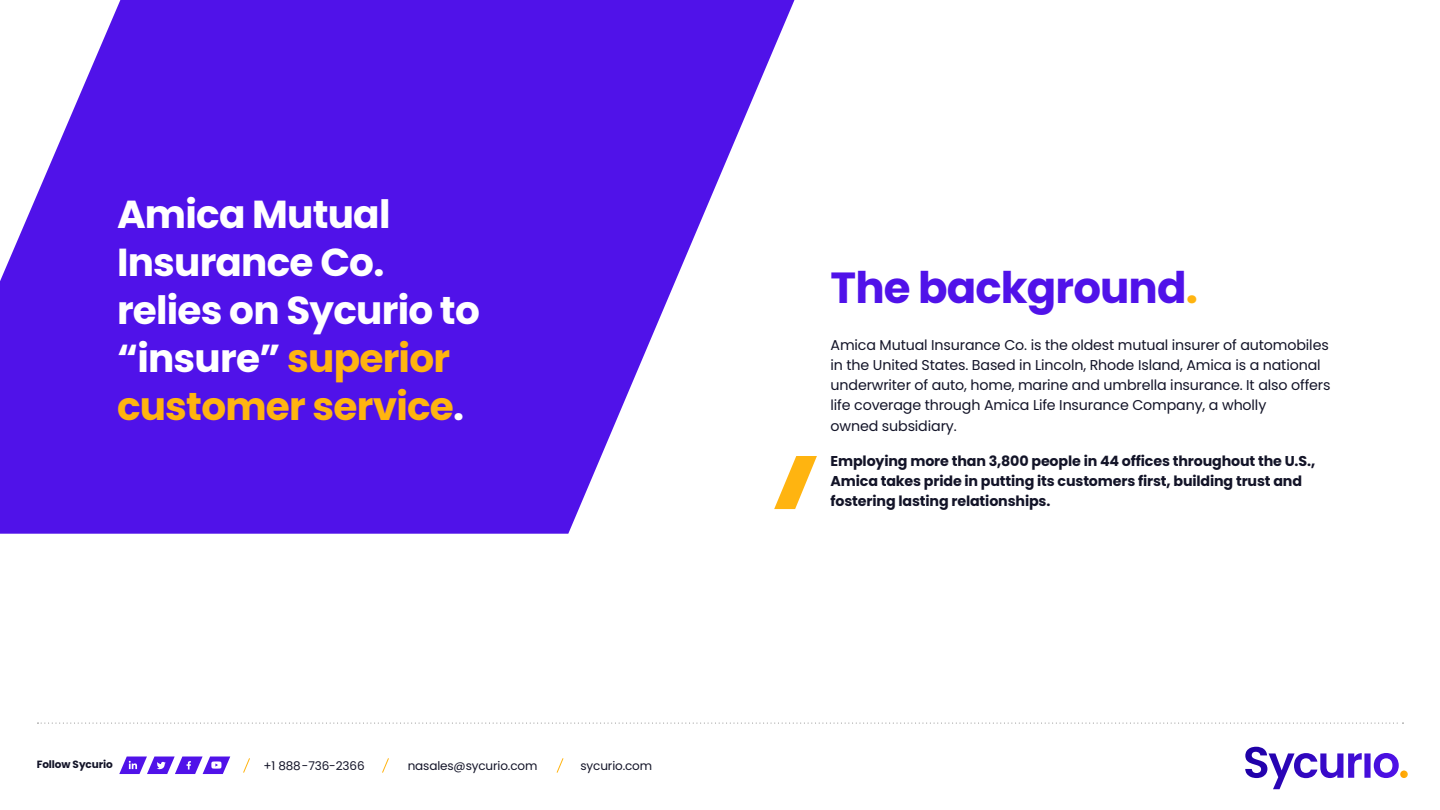
<style>
.page{position:relative;width:1440px;height:810px;background:#fff}
.page>*{position:absolute;margin:0;border:0;box-sizing:border-box;transform-origin:0 0}
.t1{font:700 43.5px "Poppins";letter-spacing:-.02em;color:#5012e9}
.t2{font:700 39px/48px "Poppins";letter-spacing:-.02em;color:#fff}
.t3{font:14.25px/20.2px "Poppins";letter-spacing:-.01em;color:#131428}
.t4{font:700 14.25px/20.2px "Poppins";letter-spacing:-.01em;color:#131428}
.t5{font:12px "Poppins";letter-spacing:-.01em;color:#131428}
.t6{font:700 10.5px "Poppins";letter-spacing:-.01em;color:#131428}
.s1{color:#ffb410}
</style>
<div class="page">
<svg style="left:0;top:0;width:794px;height:534px;fill:#5012e9"></svg>
<svg style="left:38px;top:723px;width:1365px;height:1px"></svg>
<svg style="left:382px;top:758px;width:7px;height:15px"></svg>
<svg style="left:243px;top:758px;width:7px;height:15px"></svg>
<svg style="left:556px;top:758px;width:8px;height:15px"></svg>
<svg style="left:119px;top:757px;width:111px;height:17px"></svg>
<svg style="left:774px;top:456px;width:43px;height:53px"></svg>
<svg style="left:1245px;top:747px;width:163px;height:42px"></svg>
<h2 class="t2" style="left:117px;top:191px;width:364px">Amica Mutual<br>Insurance Co. relies on Sycurio to “insure” <span class="s1">superior customer service</span>.</h2>
<p class="t6" style="left:37px;top:759px;width:78px">Follow Sycurio</p>
<p class="t5" style="left:263px;top:759px;width:103px">+1 888-736-2366</p>
<p class="t5" style="left:408px;top:759px;width:131px">nasales@sycurio.com</p>
<p class="t5" style="left:580px;top:759px;width:73px">sycurio.com</p>
<h1 class="t1" style="left:831px;top:263px;width:369px">The background<span class="s1">.</span></h1>
<p class="t3" style="left:831px;top:335px;width:501px">Amica Mutual Insurance Co. is the oldest mutual insurer of automobiles in the United States. Based in Lincoln, Rhode Island, Amica is a national underwriter of auto, home, marine and umbrella insurance. It also offers life coverage through Amica Life Insurance Company, a wholly<br>owned subsidiary.</p>
<p class="t4" style="left:831px;top:451px;width:486px">Employing more than 3,800 people in 44 offices throughout the U.S.,<br>Amica takes pride in putting its customers first, building trust and fostering lasting relationships.</p>
</div>
